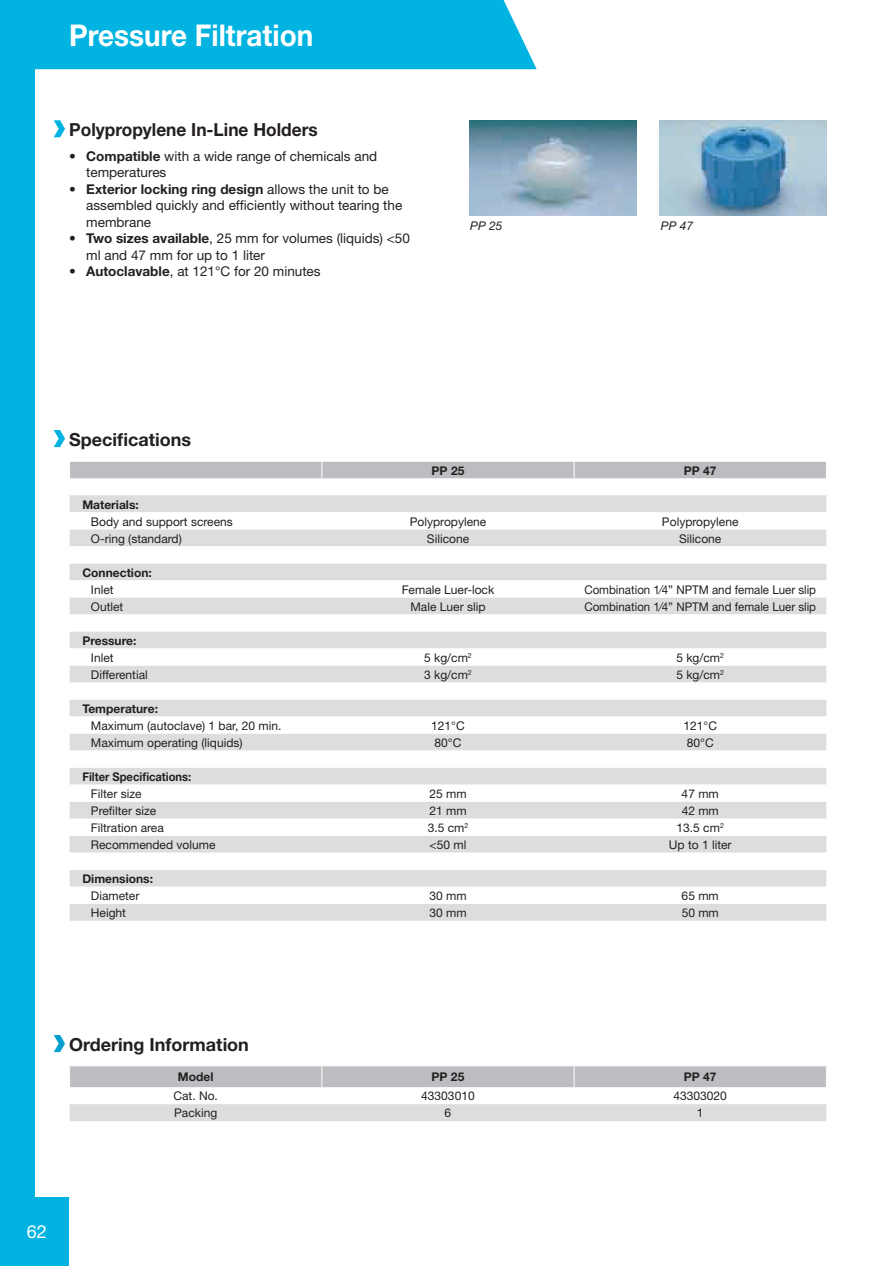
<style>
.page{position:relative;width:896px;height:1266px;background:#fff}
.page>*{position:absolute;margin:0;border:0;box-sizing:border-box;transform-origin:0 0}
.t1{font:700 30px "Helvetica Neue";color:#fff;scale:.93 1}
.t2{font:700 18px "Helvetica Neue";color:#231f20}
.t3{font:700 18px "Helvetica Neue";color:#231f20;scale:.96 1}
.t4{font:18px "Helvetica Neue";color:#fff}
.t5{font:13.5px/16.5px "Helvetica Neue";color:#231f20}
.t6{font:12px "Helvetica Neue";color:#231f20}
.t7{font:700 12px "Helvetica Neue";color:#231f20}
.t8{font:12px "Helvetica Neue";color:#231f20;scale:.96 1}
.t9{font:700 12px "Helvetica Neue";color:#231f20;scale:.93 1}
.t10{font:italic 12px "Helvetica Neue";color:#231f20}
.s1{font-weight:700}
</style>
<div class="page">
<div style="left:0;top:63px;width:35px;height:1144px;background:#00b3e0"></div>
<div style="left:0;top:1196px;width:69px;height:69px;background:#00b3e0"></div>
<svg style="left:54px;top:120px;width:11px;height:17px"></svg>
<svg style="left:54px;top:1035px;width:11px;height:16px"></svg>
<div style="left:70px;top:1104px;width:756px;height:16px;background:#dcdddf"></div>
<div style="left:70px;top:1066px;width:756px;height:20px;background:#bcbdc0"></div>
<svg style="left:54px;top:430px;width:11px;height:17px"></svg>
<div style="left:70px;top:495px;width:756px;height:425px;background:#dcdddf"></div>
<svg style="left:70px;top:512px;width:756px;height:391px"></svg>
<div style="left:70px;top:461px;width:756px;height:17px;background:#bcbdc0"></div>
<img style="left:469px;top:120px;width:167px;height:95px">
<img style="left:659px;top:120px;width:167px;height:95px">
<div style="left:0;top:0;width:536px;height:69px;background:#00b3e0"></div>
<h1 class="t1" style="left:69px;top:17px;width:264px">Pressure Filtration</h1>
<h2 class="t3" style="left:69px;top:118px;width:260px">Polypropylene In-Line Holders</h2>
<p class="t5" style="left:86px;top:147px;width:292px;text-indent:-17px">• <span class="s1">Compatible</span> with a wide range of chemicals and temperatures</p>
<p class="t5" style="left:86px;top:180px;width:317px;text-indent:-17px">• <span class="s1">Exterior locking ring design</span> allows the unit to be assembled quickly and efficiently without tearing the membrane</p>
<p class="t5" style="left:86px;top:230px;width:325px;text-indent:-17px">• <span class="s1">Two sizes available</span>, 25 mm for volumes (liquids) &lt;50 ml and 47 mm for up to 1 liter</p>
<p class="t5" style="left:69px;top:263px;width:253px">• <span class="s1">Autoclavable</span>, at 121°C for 20 minutes</p>
<p class="t10" style="left:470px;top:218px;width:34px">PP 25</p>
<p class="t10" style="left:660px;top:218px;width:34px">PP 47</p>
<h2 class="t2" style="left:69px;top:429px;width:123px">Specifications</h2>
<p class="t7" style="left:431px;top:463px;width:34px">PP 25</p>
<p class="t7" style="left:683px;top:463px;width:34px">PP 47</p>
<p class="t7" style="left:82px;top:496px;width:58px">Materials:</p>
<p class="t6" style="left:91px;top:514px;width:143px">Body and support screens</p>
<p class="t6" style="left:409px;top:514px;width:78px">Polypropylene</p>
<p class="t6" style="left:661px;top:514px;width:78px">Polypropylene</p>
<p class="t6" style="left:91px;top:531px;width:92px">O-ring (standard)</p>
<p class="t6" style="left:427px;top:531px;width:44px">Silicone</p>
<p class="t6" style="left:679px;top:531px;width:44px">Silicone</p>
<p class="t7" style="left:82px;top:565px;width:71px">Connection:</p>
<p class="t6" style="left:91px;top:582px;width:24px">Inlet</p>
<p class="t6" style="left:401px;top:582px;width:94px">Female Luer-lock</p>
<p class="t8" style="left:584px;top:582px;width:243px">Combination 1⁄4” NPTM and female Luer slip</p>
<p class="t6" style="left:91px;top:599px;width:34px">Outlet</p>
<p class="t6" style="left:410px;top:599px;width:76px">Male Luer slip</p>
<p class="t8" style="left:584px;top:599px;width:243px">Combination 1⁄4” NPTM and female Luer slip</p>
<p class="t7" style="left:82px;top:633px;width:56px">Pressure:</p>
<p class="t6" style="left:91px;top:650px;width:24px">Inlet</p>
<p class="t6" style="left:424px;top:650px;width:49px">5 kg/cm<sup>2</sup></p>
<p class="t6" style="left:676px;top:650px;width:49px">5 kg/cm<sup>2</sup></p>
<p class="t6" style="left:91px;top:667px;width:58px">Differential</p>
<p class="t6" style="left:424px;top:667px;width:49px">3 kg/cm<sup>2</sup></p>
<p class="t6" style="left:676px;top:667px;width:49px">5 kg/cm<sup>2</sup></p>
<p class="t7" style="left:82px;top:701px;width:77px">Temperature:</p>
<p class="t6" style="left:91px;top:718px;width:192px">Maximum (autoclave) 1 bar, 20 min.</p>
<p class="t6" style="left:431px;top:718px;width:35px">121°C</p>
<p class="t6" style="left:683px;top:718px;width:35px">121°C</p>
<p class="t6" style="left:91px;top:735px;width:153px">Maximum operating (liquids)</p>
<p class="t6" style="left:434px;top:735px;width:28px">80°C</p>
<p class="t6" style="left:686px;top:735px;width:28px">80°C</p>
<p class="t9" style="left:82px;top:769px;width:119px">Filter Specifications:</p>
<p class="t6" style="left:91px;top:786px;width:52px">Filter size</p>
<p class="t6" style="left:429px;top:786px;width:39px">25 mm</p>
<p class="t6" style="left:681px;top:786px;width:39px">47 mm</p>
<p class="t6" style="left:91px;top:803px;width:67px">Prefilter size</p>
<p class="t6" style="left:429px;top:803px;width:39px">21 mm</p>
<p class="t6" style="left:681px;top:803px;width:39px">42 mm</p>
<p class="t6" style="left:91px;top:820px;width:74px">Filtration area</p>
<p class="t6" style="left:427px;top:820px;width:42px">3.5 cm<sup>2</sup></p>
<p class="t6" style="left:676px;top:820px;width:49px">13.5 cm<sup>2</sup></p>
<p class="t6" style="left:91px;top:837px;width:126px">Recommended volume</p>
<p class="t6" style="left:429px;top:837px;width:38px">&lt;50 ml</p>
<p class="t6" style="left:668px;top:837px;width:64px">Up to 1 liter</p>
<p class="t7" style="left:82px;top:871px;width:72px">Dimensions:</p>
<p class="t6" style="left:91px;top:888px;width:50px">Diameter</p>
<p class="t6" style="left:429px;top:888px;width:39px">30 mm</p>
<p class="t6" style="left:681px;top:888px;width:39px">65 mm</p>
<p class="t6" style="left:91px;top:905px;width:37px">Height</p>
<p class="t6" style="left:429px;top:905px;width:39px">30 mm</p>
<p class="t6" style="left:681px;top:905px;width:39px">50 mm</p>
<h2 class="t2" style="left:69px;top:1033px;width:181px">Ordering Information</h2>
<p class="t7" style="left:178px;top:1069px;width:37px">Model</p>
<p class="t7" style="left:431px;top:1069px;width:34px">PP 25</p>
<p class="t7" style="left:683px;top:1069px;width:34px">PP 47</p>
<p class="t6" style="left:173px;top:1088px;width:46px">Cat. No.</p>
<p class="t6" style="left:421px;top:1088px;width:55px">43303010</p>
<p class="t6" style="left:673px;top:1088px;width:55px">43303020</p>
<p class="t6" style="left:174px;top:1105px;width:45px">Packing</p>
<p class="t6" style="left:444px;top:1105px;width:8px">6</p>
<p class="t6" style="left:696px;top:1105px;width:8px">1</p>
<h2 class="t4" style="left:27px;top:1220px;width:22px">62</h2>
</div>
